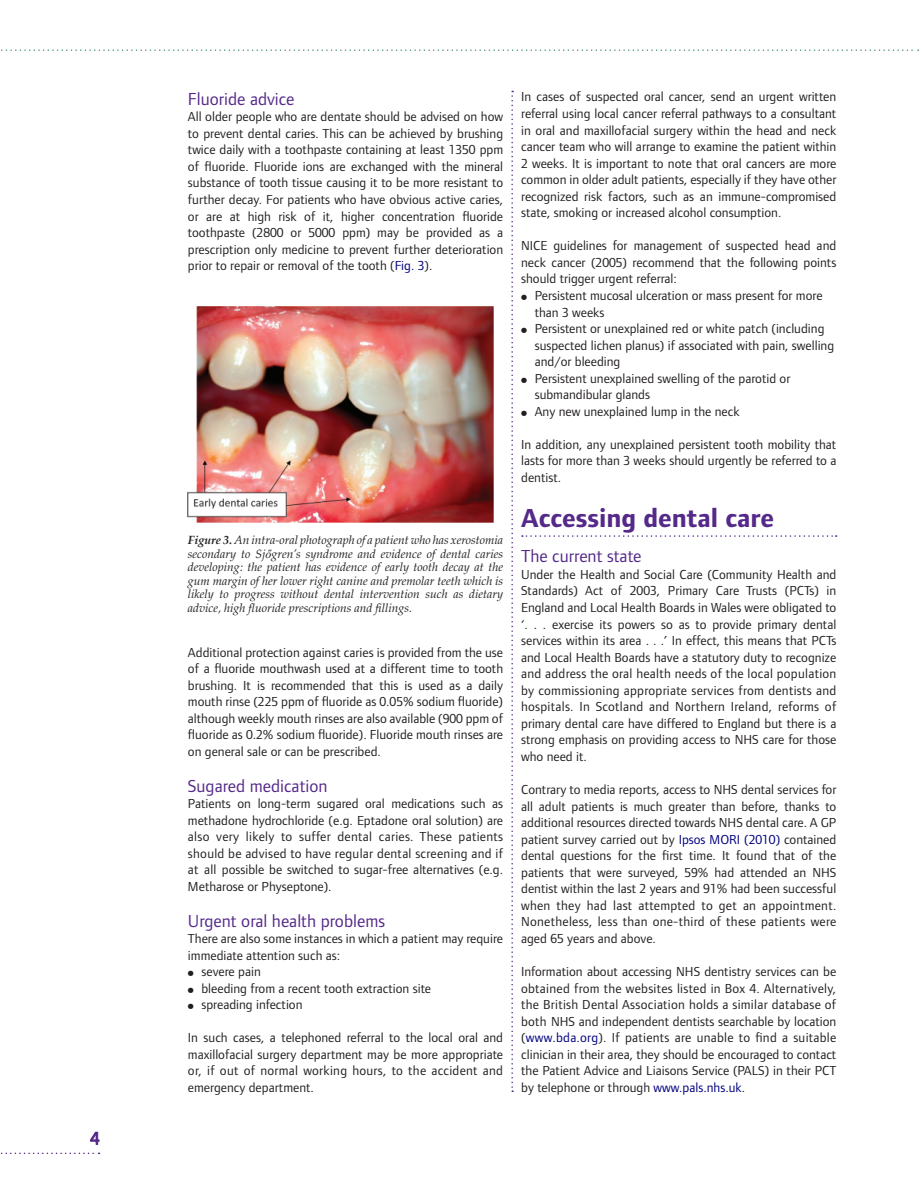
<style>
.page{position:relative;width:919px;height:1187px;background:#fff}
.page>*{position:absolute;margin:0;border:0;box-sizing:border-box;transform-origin:0 0}
.section-a{font:700 27px "Foundry Form Sans";color:#542989}
.section-b{font:18px "Foundry Form Sans";color:#542989}
.section-ab{font:18px "Foundry Form Sans";color:#542989}
.sec_p{font:13.5px/16.5px "Foundry Form Sans";color:#231f20;text-align:justify}
.sec_p1{font:13.5px/16.5px "Foundry Form Sans";color:#231f20;text-align:justify}
.bullet-list{font:13.5px/16.5px "Foundry Form Sans";color:#231f20}
.bullet-list1{font:13.5px/16.5px "Foundry Form Sans";color:#231f20}
.bullet-list2{font:13.5px "Foundry Form Sans";color:#231f20}
.figcaption{font:italic 12px/13.5px "Palatino";color:#231f20;text-align:justify}
.s1{color:#000080}
.s2{font-weight:700}
.s3{font-family:"Times New Roman"}
</style>
<div class="page">
<svg style="left:1px;top:1152px;width:99px;height:1px"></svg>
<svg style="left:90px;top:1131px;width:10px;height:14px"></svg>
<svg style="left:511px;top:91px;width:2px;height:1000px"></svg>
<svg style="left:1px;top:49px;width:918px;height:2px"></svg>
<img style="left:188px;top:306px;width:305px;height:216px">
<svg style="left:522px;top:535px;width:314px;height:2px"></svg>
<h2 class="section-b" style="left:90px;top:1128px;width:10px">4</h2>
<p class="section-b" style="left:188px;top:89px;width:108px">Fluoride advice</p>
<p class="sec_p" style="left:188px;top:109px;width:317px">All older people who are dentate should be advised on how to prevent dental caries. This can be achieved by brushing twice daily with a toothpaste containing at least 1350 ppm of fluoride. Fluoride ions are exchanged with the mineral substance of tooth tissue causing it to be more resistant to further decay. For patients who have obvious active caries, or are at high risk of it, higher concentration fluoride toothpaste (2800 or 5000 ppm) may be provided as a prescription only medicine to prevent further deterioration prior to repair or removal of the tooth (<span class="s1">Fig. 3</span>).</p>
<p class="figcaption" style="left:188px;top:533px;width:317px"><span class="s2">Figure 3.</span> An intra-oral photograph of a patient who has xerostomia secondary to Sj<span class="s3">ő</span>gren’s syndrome and evidence of dental caries developing: the patient has evidence of early tooth decay at the gum margin of her lower right canine and premolar teeth which is likely to progress without dental intervention such as dietary advice, high fluoride prescriptions and fillings.</p>
<p class="sec_p1" style="left:188px;top:643px;width:317px">Additional protection against caries is provided from the use of a fluoride mouthwash used at a different time to tooth brushing. It is recommended that this is used as a daily mouth rinse (225 ppm of fluoride as 0.05% sodium fluoride) although weekly mouth rinses are also available (900 ppm of fluoride as 0.2% sodium fluoride). Fluoride mouth rinses are on general sale or can be prescribed.</p>
<p class="section-b" style="left:188px;top:775px;width:141px">Sugared medication</p>
<p class="sec_p1" style="left:188px;top:795px;width:317px">Patients on long-term sugared oral medications such as methadone hydrochloride (e.g. Eptadone oral solution) are also very likely to suffer dental caries. These patients should be advised to have regular dental screening and if at all possible be switched to sugar-free alternatives (e.g.<br>Metharose or Physeptone).</p>
<p class="section-b" style="left:188px;top:910px;width:198px">Urgent oral health problems</p>
<p class="sec_p1" style="left:188px;top:930px;width:316px">There are also some instances in which a patient may require immediate attention such as:</p>
<p class="bullet-list1" style="left:201px;top:963px;width:61px">severe pain</p>
<p class="bullet-list" style="left:201px;top:979px;width:231px">bleeding from a recent tooth extraction site</p>
<p class="bullet-list2" style="left:201px;top:997px;width:102px">spreading infection</p>
<p class="sec_p" style="left:188px;top:1029px;width:317px">In such cases, a telephoned referral to the local oral and maxillofacial surgery department may be more appropriate or, if out of normal working hours, to the accident and emergency department.</p>
<p class="sec_p" style="left:521px;top:88px;width:317px">In cases of suspected oral cancer, send an urgent written referral using local cancer referral pathways to a consultant in oral and maxillofacial surgery within the head and neck cancer team who will arrange to examine the patient within 2 weeks. It is important to note that oral cancers are more common in older adult patients, especially if they have other recognized risk factors, such as an immune-compromised state, smoking or increased alcohol consumption.</p>
<p class="sec_p1" style="left:521px;top:237px;width:317px">NICE guidelines for management of suspected head and neck cancer (2005) recommend that the following points should trigger urgent referral:</p>
<p class="bullet-list1" style="left:534px;top:287px;width:289px">Persistent mucosal ulceration or mass present for more than 3 weeks</p>
<p class="bullet-list" style="left:534px;top:320px;width:301px">Persistent or unexplained red or white patch (including suspected lichen planus) if associated with pain, swelling and/or bleeding</p>
<p class="bullet-list" style="left:534px;top:370px;width:257px">Persistent unexplained swelling of the parotid or submandibular glands</p>
<p class="bullet-list2" style="left:534px;top:404px;width:206px">Any new unexplained lump in the neck</p>
<p class="sec_p1" style="left:521px;top:436px;width:317px">In addition, any unexplained persistent tooth mobility that lasts for more than 3 weeks should urgently be referred to a dentist.</p>
<p class="section-a" style="left:521px;top:503px;width:254px">Accessing dental care</p>
<p class="section-ab" style="left:521px;top:546px;width:122px">The current state</p>
<p class="sec_p" style="left:521px;top:566px;width:317px">Under the Health and Social Care (Community Health and Standards) Act of 2003, Primary Care Trusts (PCTs) in England and Local Health Boards in Wales were obligated to ‘. . . exercise its powers so as to provide primary dental services within its area . . .’ In effect, this means that PCTs and Local Health Boards have a statutory duty to recognize and address the oral health needs of the local population by commissioning appropriate services from dentists and hospitals. In Scotland and Northern Ireland, reforms of primary dental care have differed to England but there is a strong emphasis on providing access to NHS care for those who need it.</p>
<p class="sec_p" style="left:521px;top:781px;width:317px">Contrary to media reports, access to NHS dental services for all adult patients is much greater than before, thanks to additional resources directed towards NHS dental care. A GP patient survey carried out by <span class="s1">Ipsos MORI (2010)</span> contained dental questions for the first time. It found that of the patients that were surveyed, 59% had attended an NHS dentist within the last 2 years and 91% had been successful when they had last attempted to get an appointment.<br>Nonetheless, less than one-third of these patients were aged 65 years and above.</p>
<p class="sec_p" style="left:521px;top:963px;width:317px">Information about accessing NHS dentistry services can be obtained from the websites listed in Box 4. Alternatively, the British Dental Association holds a similar database of both NHS and independent dentists searchable by location (<span class="s1">www.bda.org</span>). If patients are unable to find a suitable clinician in their area, they should be encouraged to contact the Patient Advice and Liaisons Service (PALS) in their PCT by telephone or through <span class="s1">www.pals.nhs.uk</span>.</p>
</div>
